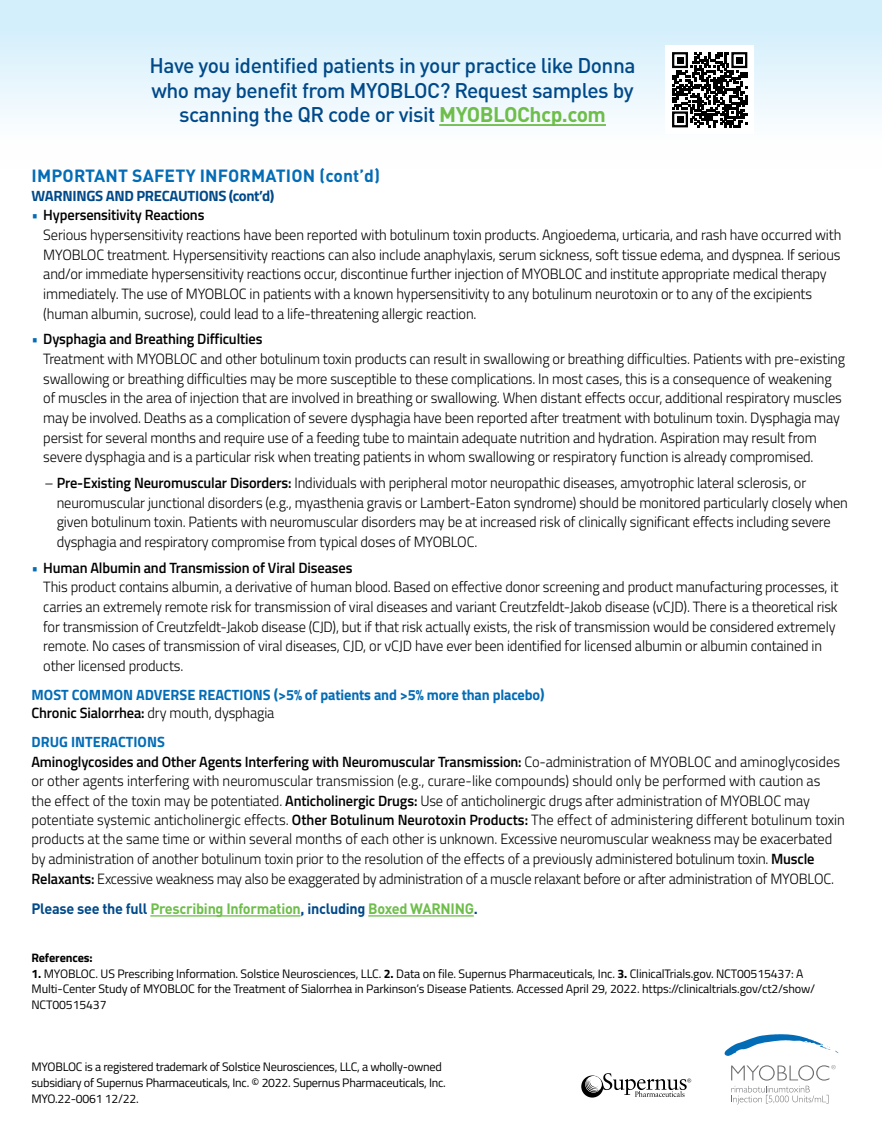
<style>
.page{position:relative;width:882px;height:1134px;background:#fff}
.page>*{position:absolute;margin:0;border:0;box-sizing:border-box;transform-origin:0 0}
.t1{font:500 21px/24.5px "DIN Pro";letter-spacing:-.025em;color:#004989;text-align:center}
.t2{font:700 17.5px "DIN Pro";letter-spacing:.01em;color:#036cb6}
.t3{font:300 14.88px/19.8px "Titillium Web";letter-spacing:-.01em;color:#000}
.t4{font:700 14.88px/18.4px "Titillium Web";letter-spacing:-.01em;color:#036cb6}
.t5{font:700 14.88px "DIN Pro";letter-spacing:-.02em;color:#6ebe4b}
.t6{font:700 14.88px "Titillium Web";letter-spacing:-.02em;color:#004989}
.t7{font:12.25px/15.8px "Titillium Web";letter-spacing:-.01em;color:#000}
.t8{font:700 12.25px "Titillium Web";letter-spacing:-.01em;color:#000}
.s1{font-weight:700;color:#6ebe4b}
.s2{color:#036cb6}
.s3{font-weight:600}
.s4{font-weight:600;color:#000}
.s5{font-weight:300;color:#000}
.s6{font-weight:700;color:#036cb6}
.s7{color:#004989}
.s8{font-weight:700}
</style>
<div class="page">
<div style="left:0;top:0;width:882px;height:169px;background:linear-gradient(to bottom,#ceedfc,#fffffe)"></div>
<hr style="left:150px;top:915px;width:151px;height:2px;background:#6ebe4b">
<hr style="left:368px;top:915px;width:106px;height:2px;background:#6ebe4b">
<div style="left:665px;top:45px;width:89px;height:89px;background:#fff;border-radius:2px"></div>
<svg style="left:672px;top:52px;width:76px;height:76px"></svg>
<hr style="left:439px;top:124px;width:167px;height:2px;background:#6ebe4b">
<svg style="left:581px;top:1076px;width:22px;height:22px"></svg>
<svg style="left:586px;top:1073px;width:105px;height:24px"></svg>
<svg style="left:731px;top:1065px;width:105px;height:39px"></svg>
<svg style="left:725px;top:1034px;width:113px;height:22px"></svg>
<h1 class="t1" style="left:150px;top:52px;width:487px">Have you identified patients in your practice like Donna who may benefit from MYOBLOC? Request samples by scanning the QR code or visit <span class="s1">MYOBLOChcp.com</span></h1>
<p class="t2" style="left:32px;top:162px;width:350px">IMPORTANT SAFETY INFORMATION (cont’d)</p>
<p class="t6" style="left:32px;top:184px;width:244px">WARNINGS AND PRECAUTIONS (cont’d)</p>
<p class="t3" style="left:43px;top:204px;width:800px;text-indent:-12px"><span class="s2">•</span> <span class="s3">Hypersensitivity Reactions<br></span>Serious hypersensitivity reactions have been reported with botulinum toxin products. Angioedema, urticaria, and rash have occurred with MYOBLOC treatment. Hypersensitivity reactions can also include anaphylaxis, serum sickness, soft tissue edema, and dyspnea. If serious and/or immediate hypersensitivity reactions occur, discontinue further injection of MYOBLOC and institute appropriate medical therapy immediately. The use of MYOBLOC in patients with a known hypersensitivity to any botulinum neurotoxin or to any of the excipients (human albumin, sucrose), could lead to a life-threatening allergic reaction.</p>
<p class="t3" style="left:43px;top:329px;width:803px;text-indent:-12px"><span class="s2">•</span> <span class="s3">Dysphagia and Breathing Difficulties<br></span>Treatment with MYOBLOC and other botulinum toxin products can result in swallowing or breathing difficulties. Patients with pre-existing swallowing or breathing difficulties may be more susceptible to these complications. In most cases, this is a consequence of weakening of muscles in the area of injection that are involved in breathing or swallowing. When distant effects occur, additional respiratory muscles may be involved. Deaths as a complication of severe dysphagia have been reported after treatment with botulinum toxin. Dysphagia may persist for several months and require use of a feeding tube to maintain adequate nutrition and hydration. Aspiration may result from severe dysphagia and is a particular risk when treating patients in whom swallowing or respiratory function is already compromised.</p>
<p class="t3" style="left:57px;top:472px;width:793px;text-indent:-12px">– <span class="s3">Pre-Existing Neuromuscular Disorders:</span> Individuals with peripheral motor neuropathic diseases, amyotrophic lateral sclerosis, or neuromuscular junctional disorders (e.g., myasthenia gravis or Lambert-Eaton syndrome) should be monitored particularly closely when given botulinum toxin. Patients with neuromuscular disorders may be at increased risk of clinically significant effects including severe dysphagia and respiratory compromise from typical doses of MYOBLOC.</p>
<p class="t3" style="left:43px;top:557px;width:797px;text-indent:-12px"><span class="s2">•</span> <span class="s3">Human Albumin and Transmission of Viral Diseases<br></span>This product contains albumin, a derivative of human blood. Based on effective donor screening and product manufacturing processes, it carries an extremely remote risk for transmission of viral diseases and variant Creutzfeldt-Jakob disease (vCJD). There is a theoretical risk for transmission of Creutzfeldt-Jakob disease (CJD), but if that risk actually exists, the risk of transmission would be considered extremely remote. No cases of transmission of viral diseases, CJD, or vCJD have ever been identified for licensed albumin or albumin contained in other licensed products.</p>
<p class="t4" style="left:32px;top:685px;width:515px">MOST COMMON ADVERSE REACTIONS (&gt;5% of patients and &gt;5% more than placebo)<br><span class="s4">Chronic Sialorrhea:</span> <span class="s5">dry mouth, dysphagia</span></p>
<p class="t3" style="left:32px;top:732px;width:815px"><span class="s6">DRUG INTERACTIONS<br></span><span class="s3">Aminoglycosides and Other Agents Interfering with Neuromuscular Transmission:</span> Co-administration of MYOBLOC and aminoglycosides or other agents interfering with neuromuscular transmission (e.g., curare-like compounds) should only be performed with caution as<br>the effect of the toxin may be potentiated. <span class="s3">Anticholinergic Drugs:</span> Use of anticholinergic drugs after administration of MYOBLOC may potentiate systemic anticholinergic effects. <span class="s3">Other Botulinum Neurotoxin Products:</span> The effect of administering different botulinum toxin products at the same time or within several months of each other is unknown. Excessive neuromuscular weakness may be exacerbated by administration of another botulinum toxin prior to the resolution of the effects of a previously administered botulinum toxin. <span class="s3">Muscle Relaxants:</span> Excessive weakness may also be exaggerated by administration of a muscle relaxant before or after administration of MYOBLOC.</p>
<p class="t5" style="left:32px;top:897px;width:448px"><span class="s7">Please see the full</span> Prescribing Information<span class="s7">, including</span> Boxed WARNING<span class="s7">.</span></p>
<p class="t8" style="left:32px;top:948px;width:63px">References:</p>
<p class="t7" style="left:32px;top:965px;width:785px"><span class="s8">1.</span> MYOBLOC. US Prescribing Information. Solstice Neurosciences, LLC. <span class="s8">2.</span> Data on file. Supernus Pharmaceuticals, Inc. <span class="s8">3.</span> ClinicalTrials.gov. NCT00515437: A<br>Multi-Center Study of MYOBLOC for the Treatment of Sialorrhea in Parkinson’s Disease Patients. Accessed April 29, 2022. https://clinicaltrials.gov/ct2/show/<br>NCT00515437</p>
<p class="t7" style="left:32px;top:1058px;width:416px">MYOBLOC is a registered trademark of Solstice Neurosciences, LLC, a wholly-owned subsidiary of Supernus Pharmaceuticals, Inc. © 2022. Supernus Pharmaceuticals, Inc.<br>MYO.22-0061 12/22.</p>
</div>
